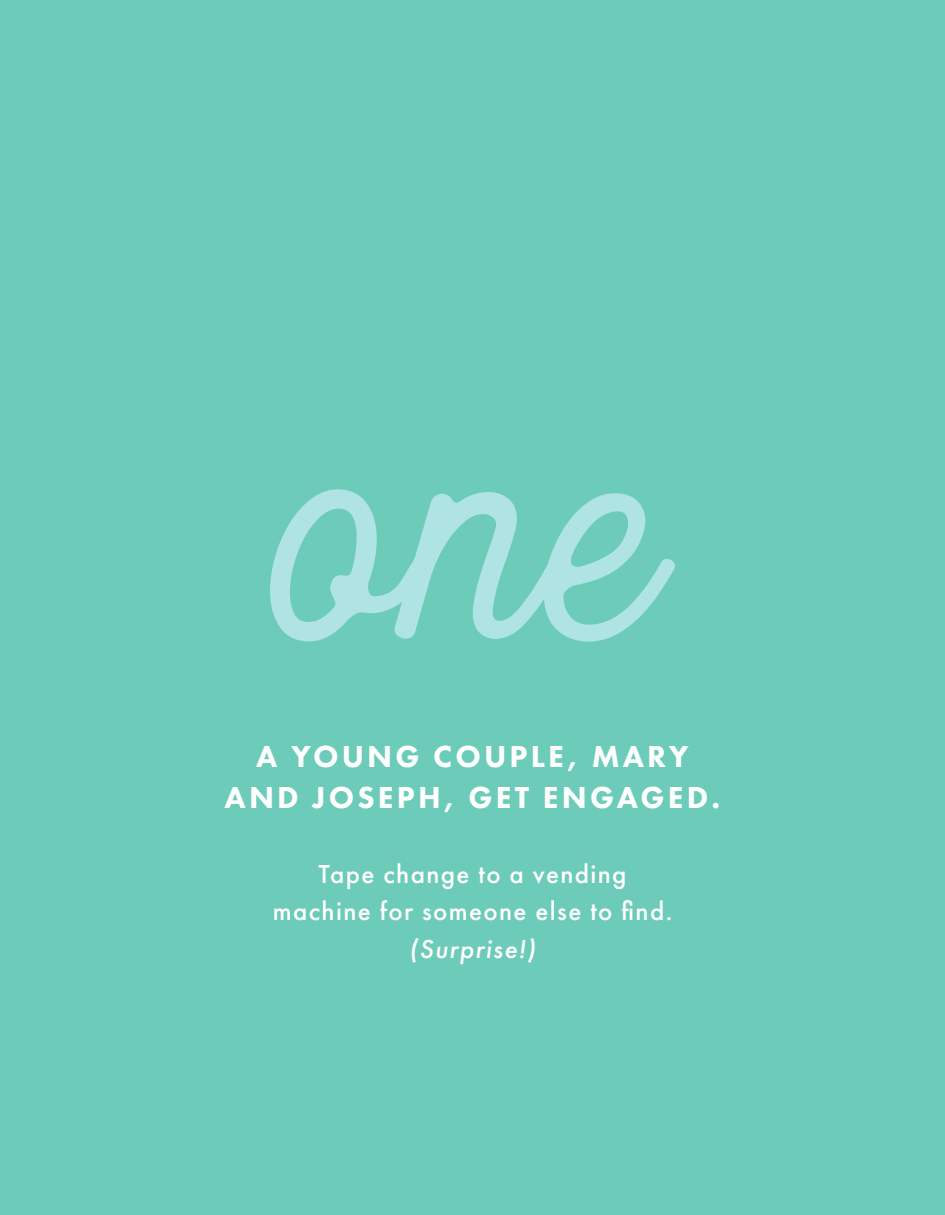
<style>
.page{position:relative;width:945px;height:1215px;background:#6cccb9}
.page>*{position:absolute;margin:0;border:0;box-sizing:border-box;transform-origin:0 0}
.t1{font:800 31.5px/40.5px "Futura PT";letter-spacing:.1em;color:#fff;text-align:center}
.t2{font:500 27px/37.5px "Futura PT";letter-spacing:.05em;color:#fff;text-align:center}
.t3{font:italic 500 27px "Futura PT";letter-spacing:.05em;color:#fff}
</style>
<div class="page">
<svg style="left:270px;top:489px;width:405px;height:153px"></svg>
<p class="t1" style="left:225px;top:738px;width:497px">A YOUNG COUPLE, MARY<br>AND JOSEPH, GET ENGAGED.</p>
<p class="t2" style="left:273px;top:857px;width:401px">Tape change to a vending machine for someone else to find.</p>
<p class="t3" style="left:409px;top:938px;width:128px">(Surprise!)</p>
</div>
